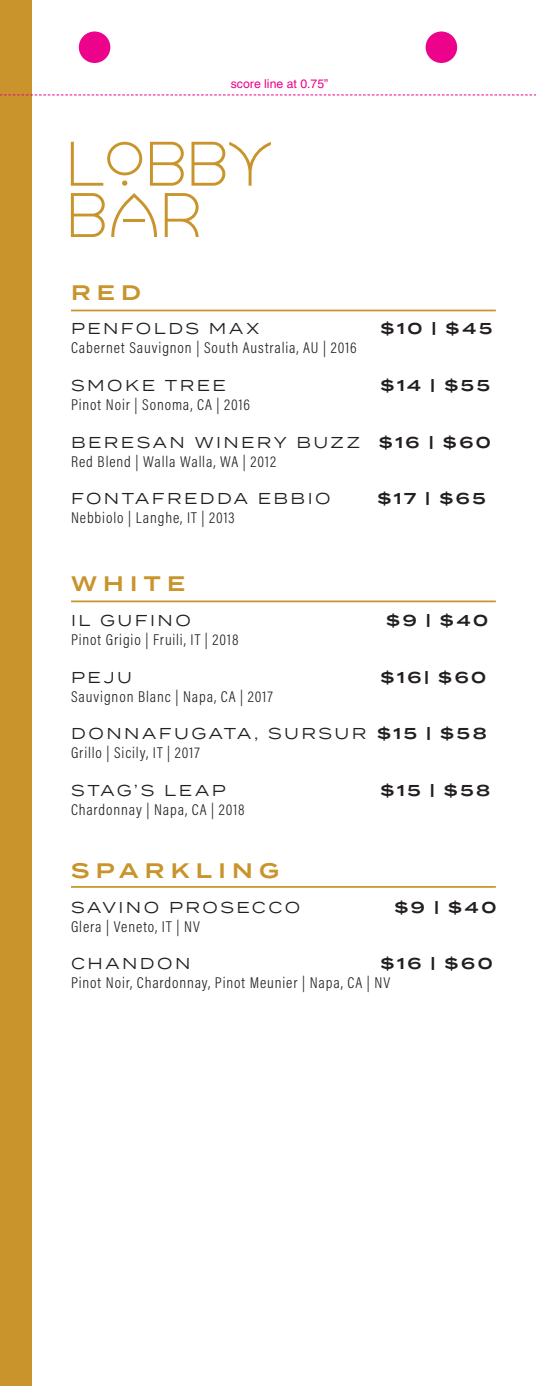
<style>
.page{position:relative;width:536px;height:1386px;background:#fff}
.page>*{position:absolute;margin:0;border:0;box-sizing:border-box;transform-origin:0 0}
.t1{font:600 21px "Termina";letter-spacing:.3em;color:#c8942b}
.t2{font:300 15.75px "Acumin Pro Cond";letter-spacing:.055em;color:#231f20}
.t3{font:15.75px "Termina";letter-spacing:.155em;color:#231f20}
.t4{font:600 15.75px "Termina";letter-spacing:.165em;color:#231f20}
.t5{font:12.25px "Helvetica";color:#ed028c}
.s1{font-weight:600}
</style>
<div class="page">
<svg style="left:71px;top:193px;width:34px;height:44px"></svg>
<svg style="left:165px;top:193px;width:33px;height:44px"></svg>
<svg style="left:111px;top:193px;width:46px;height:44px"></svg>
<hr style="left:123px;top:219px;width:22px;height:3px;background:#c8942b">
<svg style="left:150px;top:142px;width:34px;height:44px"></svg>
<svg style="left:191px;top:142px;width:80px;height:44px"></svg>
<svg style="left:71px;top:142px;width:71px;height:44px"></svg>
<hr style="left:71px;top:310px;width:424px;height:1px;background:#c8942b">
<hr style="left:71px;top:601px;width:424px;height:1px;background:#c8942b">
<hr style="left:71px;top:886px;width:424px;height:2px;background:#c8942b">
<div style="left:0;top:0;width:32px;height:1386px;background:#c8942b"></div>
<div style="left:425px;top:32px;width:32px;height:31px;background:#ed028c;border-radius:50%"></div>
<div style="left:79px;top:32px;width:31px;height:31px;background:#ed028c;border-radius:50%"></div>
<svg style="left:0;top:94px;width:536px;height:1px"></svg>
<p class="t5" style="left:231px;top:77px;width:99px">score line at 0.75”</p>
<p class="t1" style="left:71px;top:277px;width:72px">RED</p>
<p class="t3" style="left:71px;top:317px;width:190px">PENFOLDS MAX</p>
<p class="t4" style="left:380px;top:317px;width:113px">$10 | $45</p>
<p class="t2" style="left:71px;top:338px;width:287px">Cabernet Sauvignon | South Australia, AU | 2016</p>
<p class="t3" style="left:71px;top:374px;width:156px">SMOKE TREE</p>
<p class="t4" style="left:380px;top:374px;width:111px">$14 | $55</p>
<p class="t2" style="left:71px;top:394px;width:180px">Pinot Noir | Sonoma, CA | 2016</p>
<p class="t3" style="left:71px;top:431px;width:421px">BERESAN WINERY BUZZ <span class="s1">$16 | $60</span></p>
<p class="t2" style="left:71px;top:451px;width:206px">Red Blend | Walla Walla, WA | 2012</p>
<p class="t3" style="left:71px;top:487px;width:261px">FONTAFREDDA EBBIO</p>
<p class="t4" style="left:377px;top:487px;width:110px">$17 | $65</p>
<p class="t2" style="left:71px;top:508px;width:165px">Nebbiolo | Langhe, IT | 2013</p>
<p class="t1" style="left:71px;top:568px;width:116px">WHITE</p>
<p class="t3" style="left:71px;top:609px;width:121px">IL GUFINO</p>
<p class="t4" style="left:386px;top:609px;width:103px">$9 | $40</p>
<p class="t2" style="left:71px;top:629px;width:169px">Pinot Grigio | Fruili, IT | 2018</p>
<p class="t3" style="left:71px;top:666px;width:63px">PEJU</p>
<p class="t4" style="left:380px;top:666px;width:107px">$16| $60</p>
<p class="t2" style="left:71px;top:686px;width:203px">Sauvignon Blanc | Napa, CA | 2017</p>
<p class="t3" style="left:71px;top:722px;width:417px">DONNAFUGATA, SURSUR <span class="s1">$15 | $58</span></p>
<p class="t2" style="left:71px;top:743px;width:130px">Grillo | Sicily, IT | 2017</p>
<p class="t3" style="left:71px;top:779px;width:156px">STAG’S LEAP</p>
<p class="t4" style="left:380px;top:779px;width:111px">$15 | $58</p>
<p class="t2" style="left:71px;top:800px;width:175px">Chardonnay | Napa, CA | 2018</p>
<p class="t1" style="left:71px;top:855px;width:209px">SPARKLING</p>
<p class="t3" style="left:71px;top:896px;width:231px">SAVINO PROSECCO</p>
<p class="t4" style="left:394px;top:895px;width:103px">$9 | $40</p>
<p class="t2" style="left:71px;top:916px;width:130px">Glera | Veneto, IT | NV</p>
<p class="t3" style="left:71px;top:952px;width:121px">CHANDON</p>
<p class="t4" style="left:380px;top:952px;width:113px">$16 | $60</p>
<p class="t2" style="left:71px;top:973px;width:321px">Pinot Noir, Chardonnay, Pinot Meunier | Napa, CA | NV</p>
</div>
